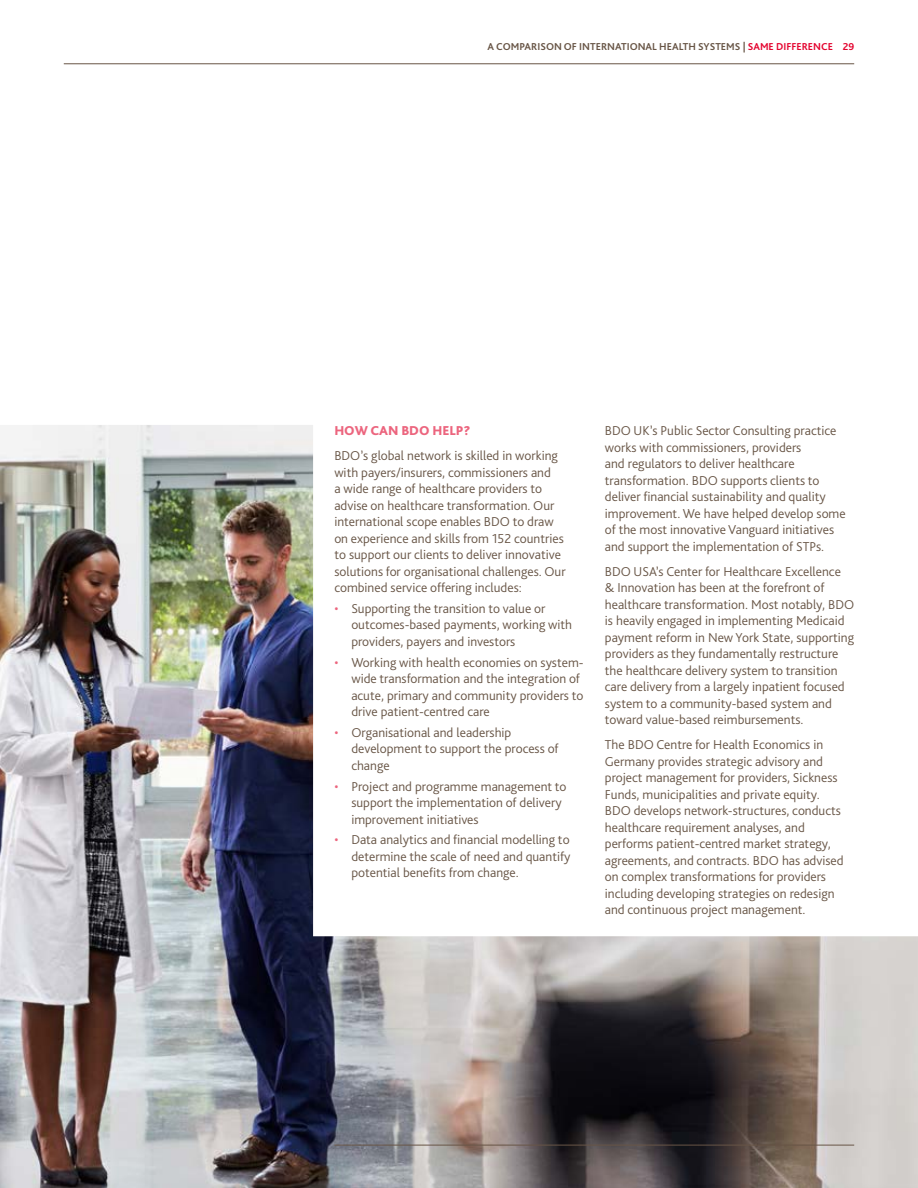
<style>
.page{position:relative;width:918px;height:1188px;background:#fff}
.page>*{position:absolute;margin:0;border:0;box-sizing:border-box;transform-origin:0 0}
.t1{font:300 13.5px/16.5px "Bliss Pro";color:#685546}
.t2{font:800 13.5px "Bliss Pro";color:#ec657e}
.t3{font:700 10.5px "Bliss Pro";color:#685546}
.s1{color:#e4032e}
.s2{color:#ec657e}
</style>
<div class="page">
<hr style="left:64px;top:63px;width:790px;height:1px;background:#685546">
<img style="left:0;top:425px;width:918px;height:763px">
<hr style="left:334px;top:1145px;width:520px;height:1px;background:#685546">
<p class="t3" style="left:488px;top:40px;width:368px">A COMPARISON OF INTERNATIONAL HEALTH SYSTEMS | <span class="s1">SAME DIFFERENCE 29</span></p>
<p class="t2" style="left:334px;top:422px;width:138px">HOW CAN BDO HELP?</p>
<p class="t1" style="left:334px;top:447px;width:233px">BDO’s global network is skilled in working with payers/insurers, commissioners and<br>a wide range of healthcare providers to advise on healthcare transformation. Our international scope enables BDO to draw on experience and skills from 152 countries to support our clients to deliver innovative solutions for organisational challenges. Our combined service offering includes:</p>
<p class="t1" style="left:351px;top:600px;width:222px;text-indent:-17px"><span class="s2">•</span> Supporting the transition to value or outcomes-based payments, working with providers, payers and investors</p>
<p class="t1" style="left:351px;top:654px;width:234px;text-indent:-17px"><span class="s2">•</span> Working with health economies on system&shy;wide transformation and the integration of acute, primary and community providers to drive patient-centred care</p>
<p class="t1" style="left:351px;top:724px;width:209px;text-indent:-17px"><span class="s2">•</span> Organisational and leadership development to support the process of change</p>
<p class="t1" style="left:351px;top:778px;width:217px;text-indent:-17px"><span class="s2">•</span> Project and programme management to support the implementation of delivery improvement initiatives</p>
<p class="t1" style="left:351px;top:831px;width:221px;text-align:justify;text-indent:-17px"><span class="s2">•</span> Data analytics and financial modelling to determine the scale of need and quantify potential benefits from change.</p>
<p class="t1" style="left:605px;top:422px;width:242px">BDO UK’s Public Sector Consulting practice works with commissioners, providers<br>and regulators to deliver healthcare transformation. BDO supports clients to deliver financial sustainability and quality improvement. We have helped develop some of the most innovative Vanguard initiatives and support the implementation of STPs.</p>
<p class="t1" style="left:605px;top:563px;width:251px">BDO USA’s Center for Healthcare Excellence<br>&amp; Innovation has been at the forefront of healthcare transformation. Most notably, BDO is heavily engaged in implementing Medicaid payment reform in New York State, supporting providers as they fundamentally restructure the healthcare delivery system to transition care delivery from a largely inpatient focused system to a community-based system and toward value-based reimbursements.</p>
<p class="t1" style="left:605px;top:736px;width:240px">The BDO Centre for Health Economics in Germany provides strategic advisory and project management for providers, Sickness Funds, municipalities and private equity.<br>BDO develops network-structures, conducts healthcare requirement analyses, and performs patient-centred market strategy, agreements, and contracts. BDO has advised on complex transformations for providers including developing strategies on redesign and continuous project management.</p>
</div>
